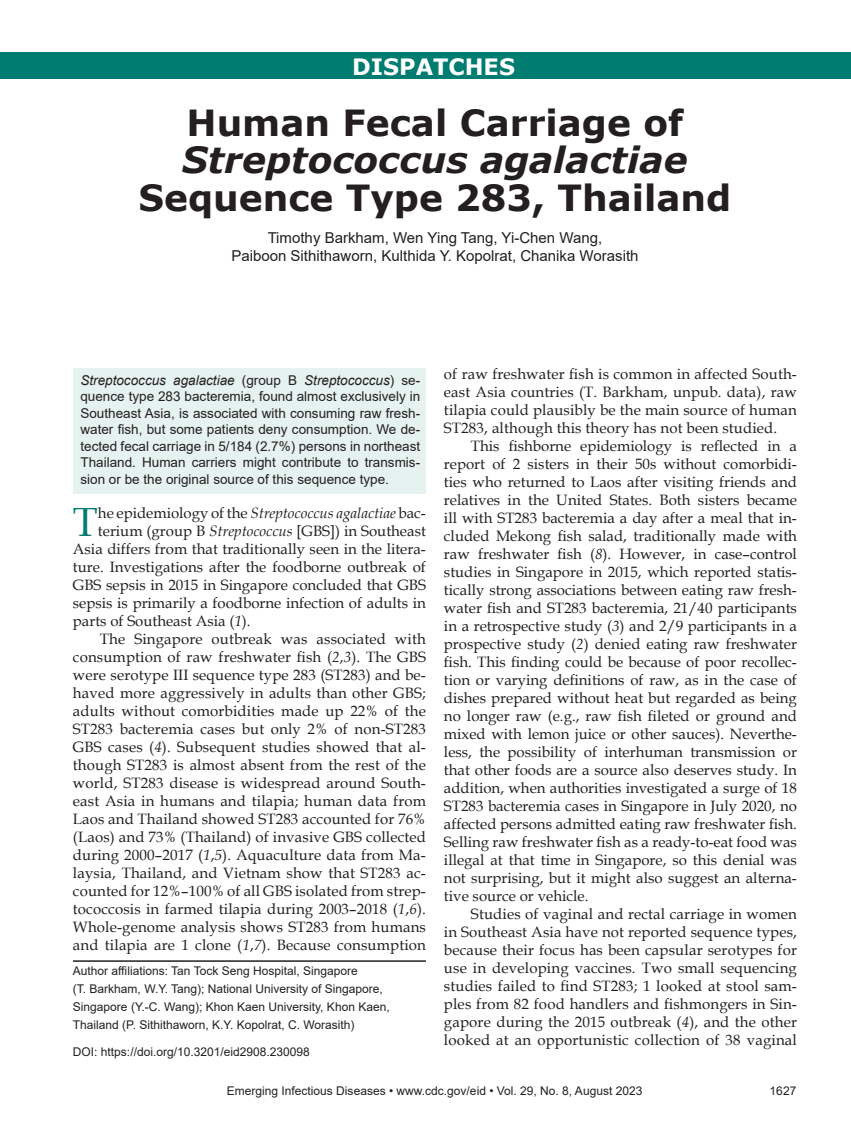
<style>
.page{position:relative;width:851px;height:1134px;background:#fff}
.page>*{position:absolute;margin:0;border:0;box-sizing:border-box;transform-origin:0 0}
.t1{font:40.8px "Book Antiqua";color:#007d70}
.t2{font:700 36px "Verdana";color:#231f20}
.t3{font:italic 700 36px "Verdana";color:#231f20}
.t4{font:700 22.5px "Verdana";color:#fff}
.t5{font:15px/18px "Book Antiqua";letter-spacing:.01em;color:#231f20;text-align:justify}
.t6{font:15px/18px "Arial";color:#231f20;text-align:center}
.t7{font:13.5px/16.5px "Arial";color:#231f20;text-align:justify}
.t8{font:12px/18px "Arial";color:#231f20}
.s1{font-style:italic}
</style>
<div class="page">
<hr style="left:73px;top:960px;width:353px;height:2px;background:#231f20">
<div style="left:73px;top:368px;width:353px;height:126px;background:#e6f2f0"></div>
<div style="left:0;top:52px;width:850px;height:26px;background:#007d70"></div>
<h3 class="t4" style="left:352px;top:51px;width:164px">DISPATCHES</h3>
<h2 class="t2" style="left:186px;top:97px;width:498px">Human Fecal Carriage of</h2>
<h2 class="t3" style="left:182px;top:134px;width:507px">Streptococcus agalactiae</h2>
<h2 class="t2" style="left:138px;top:172px;width:594px">Sequence Type 283, Thailand</h2>
<p class="t6" style="left:231px;top:229px;width:408px">Timothy Barkham, Wen Ying Tang, Yi-Chen Wang,<br>Paiboon Sithithaworn, Kulthida Y. Kopolrat, Chanika Worasith</p>
<p class="t7" style="left:80px;top:372px;width:341px"><span class="s1">Streptococcus agalactiae</span> (group B <span class="s1">Streptococcus</span>) se&shy;quence type 283 bacteremia, found almost exclusively in Southeast Asia, is associated with consuming raw fresh&shy;water fish, but some patients deny consumption. We de&shy;tected fecal carriage in 5/184 (2.7%) persons in northeast Thailand. Human carriers might contribute to transmis&shy;sion or be the original source of this sequence type.</p>
<h1 class="t1" style="left:73px;top:494px;width:26px">T</h1>
<p class="t5" style="left:98px;top:504px;width:329px">he epidemiology of the <span class="s1">Streptococcus agalactiae</span> bac-</p>
<p class="t5" style="left:98px;top:522px;width:329px">terium (group B <span class="s1">Streptococcus</span> [GBS]) in Southeast</p>
<p class="t5" style="left:73px;top:540px;width:354px">Asia differs from that traditionally seen in the litera-</p>
<p class="t5" style="left:73px;top:558px;width:354px">ture. Investigations after the foodborne outbreak of</p>
<p class="t5" style="left:73px;top:576px;width:354px">GBS sepsis in 2015 in Singapore concluded that GBS</p>
<p class="t5" style="left:73px;top:594px;width:354px">sepsis is primarily a foodborne infection of adults in</p>
<p class="t5" style="left:73px;top:612px;width:179px">parts of Southeast Asia (<span class="s1">1</span>).</p>
<p class="t5" style="left:100px;top:630px;width:327px">The Singapore outbreak was associated with</p>
<p class="t5" style="left:73px;top:648px;width:354px">consumption of raw freshwater fish (<span class="s1">2</span>,<span class="s1">3</span>). The GBS</p>
<p class="t5" style="left:73px;top:666px;width:354px">were serotype III sequence type 283 (ST283) and be-</p>
<p class="t5" style="left:73px;top:684px;width:354px">haved more aggressively in adults than other GBS;</p>
<p class="t5" style="left:73px;top:702px;width:354px">adults without comorbidities made up 22% of the</p>
<p class="t5" style="left:73px;top:720px;width:354px">ST283 bacteremia cases but only 2% of non-ST283</p>
<p class="t5" style="left:73px;top:738px;width:354px">GBS cases (<span class="s1">4</span>). Subsequent studies showed that al-</p>
<p class="t5" style="left:73px;top:756px;width:354px">though ST283 is almost absent from the rest of the</p>
<p class="t5" style="left:73px;top:774px;width:354px">world, ST283 disease is widespread around South-</p>
<p class="t5" style="left:73px;top:792px;width:354px">east Asia in humans and tilapia; human data from</p>
<p class="t5" style="left:73px;top:810px;width:354px">Laos and Thailand showed ST283 accounted for 76%</p>
<p class="t5" style="left:73px;top:828px;width:354px">(Laos) and 73% (Thailand) of invasive GBS collected</p>
<p class="t5" style="left:73px;top:846px;width:354px">during 2000–2017 (<span class="s1">1</span>,<span class="s1">5</span>). Aquaculture data from Ma-</p>
<p class="t5" style="left:73px;top:864px;width:354px">laysia, Thailand, and Vietnam show that ST283 ac-</p>
<p class="t5" style="left:73px;top:882px;width:354px">counted for 12%–100% of all GBS isolated from strep-</p>
<p class="t5" style="left:73px;top:900px;width:354px">tococcosis in farmed tilapia during 2003–2018 (<span class="s1">1</span>,<span class="s1">6</span>).</p>
<p class="t5" style="left:73px;top:918px;width:354px">Whole-genome analysis shows ST283 from humans</p>
<p class="t5" style="left:73px;top:936px;width:354px">and tilapia are 1 clone (<span class="s1">1</span>,<span class="s1">7</span>). Because consumption</p>
<p class="t8" style="left:73px;top:962px;width:318px">Author affiliations: Tan Tock Seng Hospital, Singapore<br>(T. Barkham, W.Y. Tang); National University of Singapore, Singapore (Y.-C. Wang); Khon Kaen University, Khon Kaen, Thailand (P. Sithithaworn, K.Y. Kopolrat, C. Worasith)</p>
<p class="t8" style="left:73px;top:1043px;width:238px">DOI: https://doi.org/10.3201/eid2908.230098</p>
<p class="t5" style="left:444px;top:365px;width:354px">of raw freshwater fish is common in affected South&shy;east Asia countries (T. Barkham, unpub. data), raw tilapia could plausibly be the main source of human ST283, although this theory has not been studied.</p>
<p class="t5" style="left:444px;top:437px;width:354px;text-indent:27px">This fishborne epidemiology is reflected in a report of 2 sisters in their 50s without comorbidi&shy;ties who returned to Laos after visiting friends and relatives in the United States. Both sisters became ill with ST283 bacteremia a day after a meal that in&shy;cluded Mekong fish salad, traditionally made with raw freshwater fish (<span class="s1">8</span>). However, in case–control studies in Singapore in 2015, which reported statis&shy;tically strong associations between eating raw fresh&shy;water fish and ST283 bacteremia, 21/40 participants in a retrospective study (<span class="s1">3</span>) and 2/9 participants in a prospective study (<span class="s1">2</span>) denied eating raw freshwater fish. This finding could be because of poor recollec&shy;tion or varying definitions of raw, as in the case of dishes prepared without heat but regarded as being no longer raw (e.g., raw fish fileted or ground and mixed with lemon juice or other sauces). Neverthe&shy;less, the possibility of interhuman transmission or that other foods are a source also deserves study. In addition, when authorities investigated a surge of 18<br>ST283 bacteremia cases in Singapore in July 2020, no affected persons admitted eating raw freshwater fish.<br>Selling raw freshwater fish as a ready-to-eat food was illegal at that time in Singapore, so this denial was not surprising, but it might also suggest an alterna&shy;tive source or vehicle.</p>
<p class="t5" style="left:444px;top:905px;width:354px;text-indent:27px">Studies of vaginal and rectal carriage in women in Southeast Asia have not reported sequence types, because their focus has been capsular serotypes for use in developing vaccines. Two small sequencing studies failed to find ST283; 1 looked at stool sam&shy;ples from 82 food handlers and fishmongers in Sin&shy;gapore during the 2015 outbreak (<span class="s1">4</span>), and the other looked at an opportunistic collection of 38 vaginal</p>
<p class="t8" style="left:227px;top:1082px;width:417px">Emerging Infectious Diseases • www.cdc.gov/eid • Vol. 29, No. 8, August 2023</p>
<p class="t8" style="left:769px;top:1082px;width:28px">1627</p>
</div>
